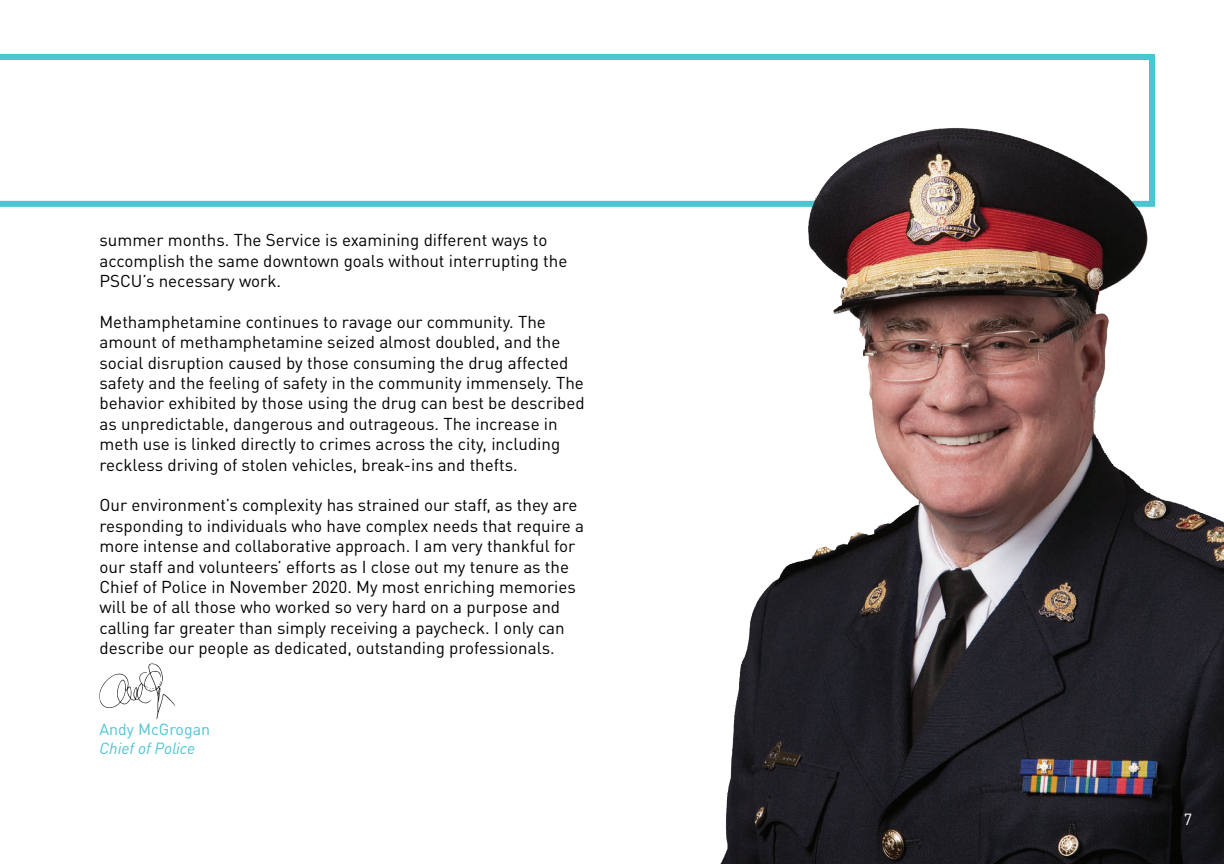
<style>
.page{position:relative;width:1224px;height:864px;background:#fff}
.page>*{position:absolute;margin:0;border:0;box-sizing:border-box;transform-origin:0 0}
.t1{font:17px/20.4px "DIN Pro";color:#000}
.t2{font:italic 16px "DIN Pro";color:#4cc4d2}
.t3{font:16px "DIN Pro";color:#4cc4d2}
.t4{font:16px "DIN Pro";color:#fff}
</style>
<div class="page">
<svg style="left:0;top:54px;width:1155px;height:153px"></svg>
<img style="left:690px;top:61px;width:534px;height:803px">
<svg style="left:99px;top:664px;width:76px;height:55px"></svg>
<p class="t1" style="left:99px;top:228px;width:470px">summer months. The Service is examining different ways to accomplish the same downtown goals without interrupting the<br>PSCU’s necessary work.</p>
<p class="t1" style="left:99px;top:310px;width:487px">Methamphetamine continues to ravage our community. The amount of methamphetamine seized almost doubled, and the social disruption caused by those consuming the drug affected safety and the feeling of safety in the community immensely. The behavior exhibited by those using the drug can best be described as unpredictable, dangerous and outrageous. The increase in meth use is linked directly to crimes across the city, including reckless driving of stolen vehicles, break-ins and thefts.</p>
<p class="t1" style="left:99px;top:493px;width:486px">Our environment’s complexity has strained our staff, as they are responding to individuals who have complex needs that require a more intense and collaborative approach. I am very thankful for our staff and volunteers’ efforts as I close out my tenure as the Chief of Police in November 2020. My most enriching memories will be of all those who worked so very hard on a purpose and calling far greater than simply receiving a paycheck. I only can describe our people as dedicated, outstanding professionals.</p>
<p class="t3" style="left:99px;top:716px;width:112px">Andy McGrogan</p>
<p class="t2" style="left:99px;top:735px;width:97px">Chief of Police</p>
<p class="t4" style="left:1184px;top:807px;width:10px">7</p>
</div>
